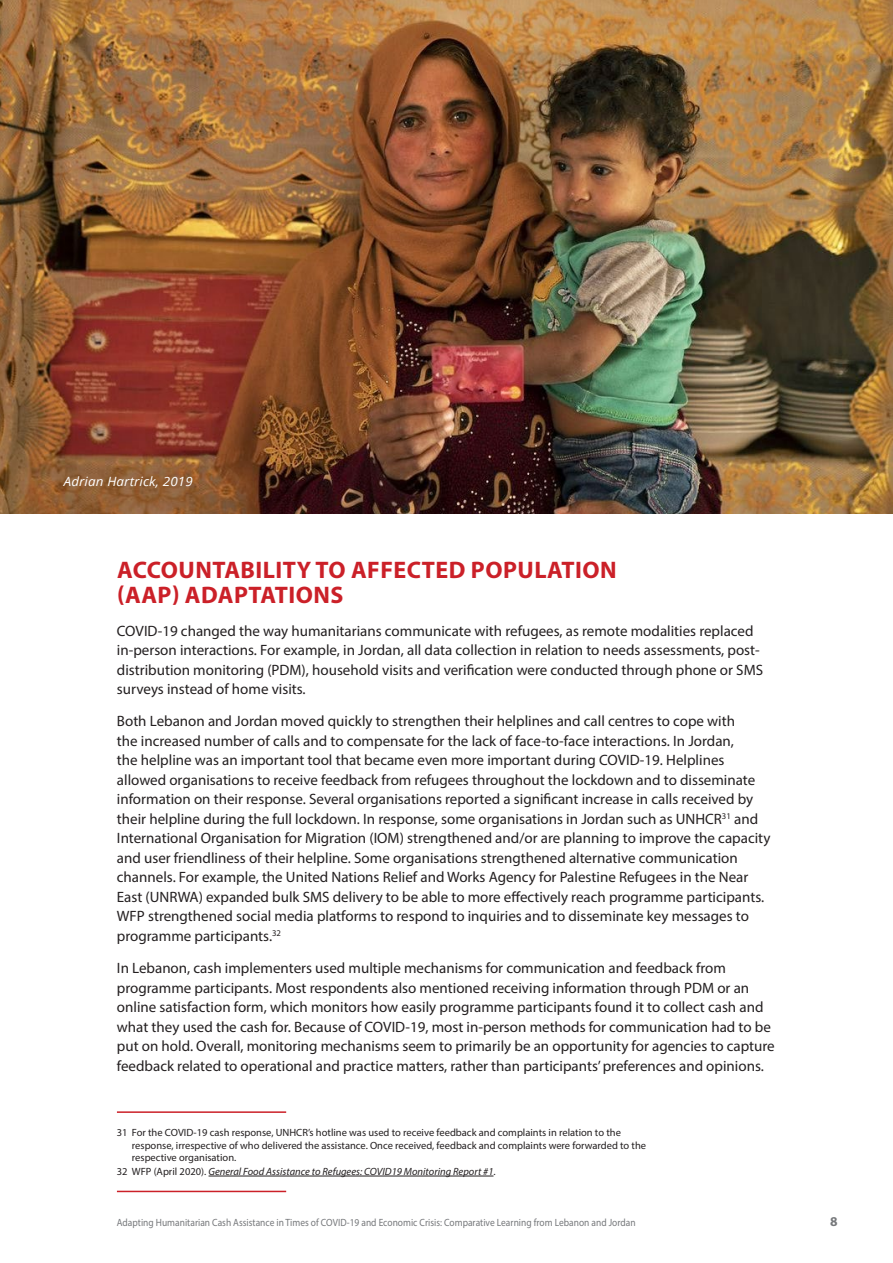
<style>
.page{position:relative;width:893px;height:1263px;background:#fff}
.page>*{position:absolute;margin:0;border:0;box-sizing:border-box;transform-origin:0 0}
.t1{font:700 24px/25.5px "Myriad Pro";letter-spacing:.02em;color:#cb2028}
.t2{font:15px/19.5px "Myriad Pro";color:#231f20}
.t3{font:700 13.5px "Myriad Pro";color:#76787b}
.t4{font:italic 12.75px "Open Sans";letter-spacing:.01em;color:#fff;scale:1.05 1}
.t5{font:10.5px/12.6px "Myriad Pro";color:#231f20}
.t6{font:10.5px "Myriad Pro";color:#76787b;scale:.9 1}
.t7{font:italic 10.5px "Myriad Pro";color:#231f20}
.s1{font-style:normal}
</style>
<div class="page">
<hr style="left:117px;top:1191px;width:169px;height:1px;background:#cb2028">
<hr style="left:117px;top:1111px;width:169px;height:2px;background:#cb2028">
<hr style="left:209px;top:1176px;width:284px;height:1px;background:#231f20">
<img style="left:0;top:0;width:893px;height:513px">
<p class="t4" style="left:64px;top:473px;width:124px">Adrian Hartrick, 2019</p>
<p class="t1" style="left:117px;top:556px;width:501px">ACCOUNTABILITY TO AFFECTED POPULATION (AAP) ADAPTATIONS</p>
<p class="t2" style="left:117px;top:621px;width:648px">COVID-19 changed the way humanitarians communicate with refugees, as remote modalities replaced in-person interactions. For example, in Jordan, all data collection in relation to needs assessments, post&shy;distribution monitoring (PDM), household visits and verification were conducted through phone or SMS surveys instead of home visits.</p>
<p class="t2" style="left:117px;top:711px;width:655px">Both Lebanon and Jordan moved quickly to strengthen their helplines and call centres to cope with<br>the increased number of calls and to compensate for the lack of face-to-face interactions. In Jordan,<br>the helpline was an important tool that became even more important during COVID-19. Helplines allowed organisations to receive feedback from refugees throughout the lockdown and to disseminate information on their response. Several organisations reported a significant increase in calls received by their helpline during the full lockdown. In response, some organisations in Jordan such as UNHCR<sup>31</sup> and International Organisation for Migration (IOM) strengthened and/or are planning to improve the capacity and user friendliness of their helpline. Some organisations strengthened alternative communication channels. For example, the United Nations Relief and Works Agency for Palestine Refugees in the Near East (UNRWA) expanded bulk SMS delivery to be able to more effectively reach programme participants.<br>WFP strengthened social media platforms to respond to inquiries and to disseminate key messages to programme participants.<sup>32</sup></p>
<p class="t2" style="left:117px;top:958px;width:659px">In Lebanon, cash implementers used multiple mechanisms for communication and feedback from programme participants. Most respondents also mentioned receiving information through PDM or an online satisfaction form, which monitors how easily programme participants found it to collect cash and what they used the cash for. Because of COVID-19, most in-person methods for communication had to be put on hold. Overall, monitoring mechanisms seem to primarily be an opportunity for agencies to capture feedback related to operational and practice matters, rather than participants’ preferences and opinions.</p>
<p class="t5" style="left:132px;top:1126px;width:516px;text-indent:-15px">31 For the COVID-19 cash response, UNHCR’s hotline was used to receive feedback and complaints in relation to the response, irrespective of who delivered the assistance. Once received, feedback and complaints were forwarded to the respective organisation.</p>
<p class="t7" style="left:117px;top:1165px;width:380px"><span class="s1">32 WFP (April 2020).</span> General Food Assistance to Refugees: COVID19 Monitoring Report #1<span class="s1">.</span></p>
<p class="t6" style="left:117px;top:1216px;width:578px">Adapting Humanitarian Cash Assistance in Times of COVID-19 and Economic Crisis: Comparative Learning from Lebanon and Jordan</p>
<p class="t3" style="left:830px;top:1213px;width:9px">8</p>
</div>
